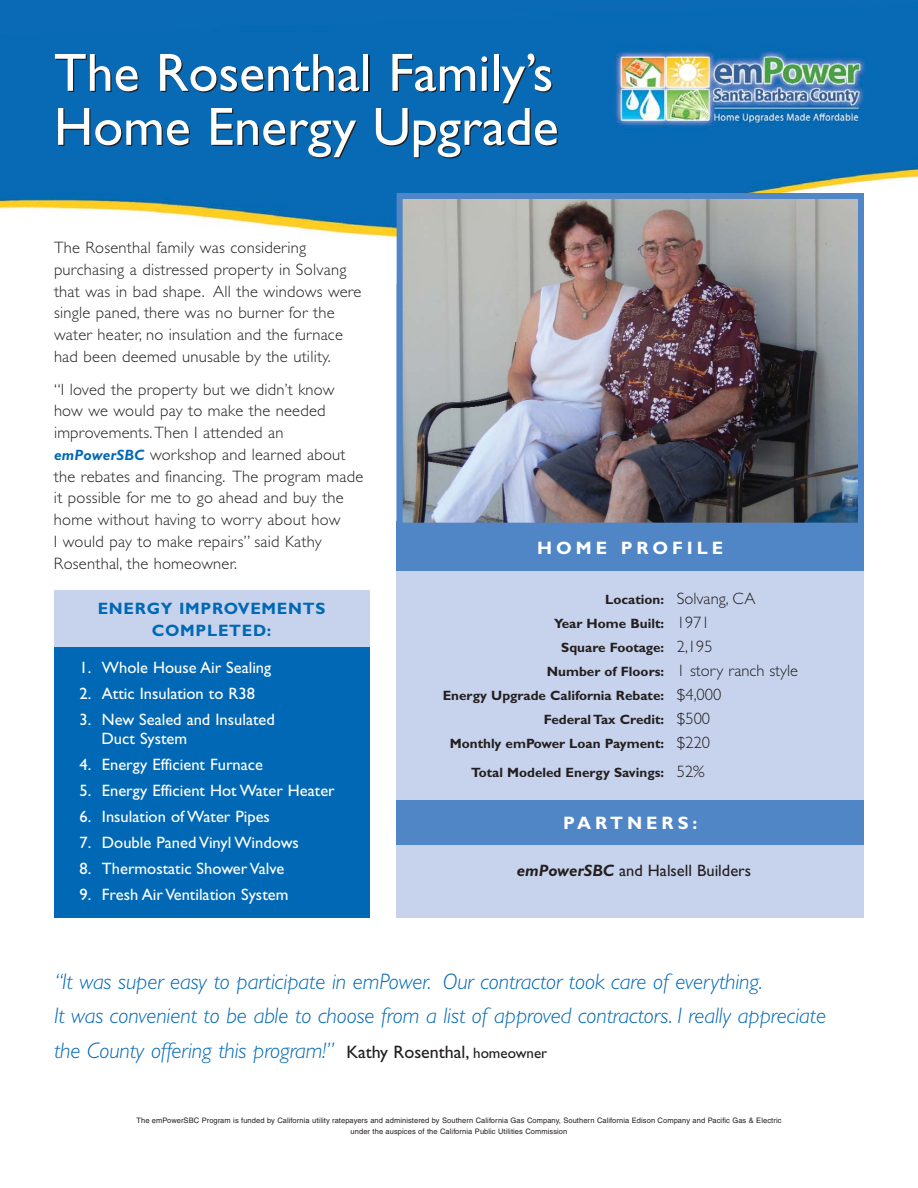
<style>
.page{position:relative;width:918px;height:1188px;background:#fff}
.page>*{position:absolute;margin:0;border:0;box-sizing:border-box;transform-origin:0 0}
.t1{font:54px/54px "Gill Sans";color:#fff}
.t2{font:italic 300 22.5px/34.5px "Gill Sans";letter-spacing:-.005em;color:#0068b5}
.t3{font:700 18px "Gill Sans";letter-spacing:.22em;color:#fff}
.t4{font:300 16.5px/21.8px "Gill Sans";letter-spacing:.015em;color:#231f20}
.t5{font:16.5px/19.5px "Gill Sans";color:#fff}
.t6{font:700 16.5px/22.5px "Gill Sans";letter-spacing:.045em;color:#0068b5;text-align:center}
.t7{font:16.5px "Gill Sans";color:#231f20}
.t8{font:700 13.5px/24px "Gill Sans";color:#231f20;text-align:center}
.t9{font:7.5px/10.5px "Helvetica";letter-spacing:.01em;color:#231f20;text-align:center}
.s1{font-weight:700;font-style:italic;font-size:15px;color:#0068b5}
.s2{font-weight:700;font-size:13.5px}
.s3{font-weight:300;font-size:16.5px}
.s4{font-weight:700;font-style:italic}
.s5{font-weight:400;font-style:normal;font-size:18px;color:#231f20}
.s6{font-weight:400;font-style:normal;font-size:15px;color:#231f20}
</style>
<div class="page">
<img style="left:0;top:0;width:918px;height:297px">
<div style="left:397px;top:284px;width:467px;height:634px;background:#c7d3ec"></div>
<div style="left:397px;top:521px;width:467px;height:50px;background:#5086c6"></div>
<div style="left:54px;top:605px;width:315px;height:313px;background:#0068b5"></div>
<div style="left:54px;top:590px;width:315px;height:57px;background:#c7d3ec"></div>
<img style="left:404px;top:200px;width:453px;height:322px">
<div style="left:397px;top:193px;width:467px;height:336px;border:6px solid #5086c6"></div>
<div style="left:397px;top:800px;width:467px;height:45px;background:#5086c6"></div>
<h1 class="t1" style="left:54px;top:52px;width:506px">The Rosenthal Family’s<br>Home Energy Upgrade</h1>
<p class="t4" style="left:54px;top:239px;width:309px">The Rosenthal family was considering purchasing a distressed property in Solvang that was in bad shape. All the windows were single paned, there was no burner for the water heater, no insulation and the furnace had been deemed unusable by the utility.</p>
<p class="t4" style="left:54px;top:380px;width:311px">“I loved the property but we didn’t know how we would pay to make the needed improvements.Then I attended an <span class="s1">emPowerSBC</span> workshop and learned about the rebates and financing. The program made it possible for me to go ahead and buy the home without having to worry about how<br>I would pay to make repairs” said Kathy Rosenthal, the homeowner.</p>
<p class="t6" style="left:98px;top:599px;width:229px">ENERGY IMPROVEMENTS<br>COMPLETED:</p>
<p class="t5" style="left:79px;top:660px;width:193px">1. Whole House Air Sealing</p>
<p class="t5" style="left:79px;top:686px;width:177px">2. Attic Insulation to R38</p>
<p class="t5" style="left:102px;top:712px;width:175px;text-indent:-22px">3. New Sealed and Insulated<br>Duct System</p>
<p class="t5" style="left:79px;top:757px;width:185px">4. Energy Efficient Furnace</p>
<p class="t5" style="left:79px;top:783px;width:257px">5. Energy Efficient Hot Water Heater</p>
<p class="t5" style="left:79px;top:809px;width:192px">6. Insulation of Water Pipes</p>
<p class="t5" style="left:79px;top:835px;width:221px">7. Double Paned Vinyl Windows</p>
<p class="t5" style="left:79px;top:861px;width:206px">8. Thermostatic Shower Valve</p>
<p class="t5" style="left:79px;top:887px;width:211px">9. Fresh Air Ventilation System</p>
<p class="t3" style="left:537px;top:542px;width:188px">HOME PROFILE</p>
<p class="t4" style="left:605px;top:589px;width:152px"><span class="s2">Location:</span> Solvang, CA</p>
<p class="t8" style="left:554px;top:613px;width:160px">Year Home Built: <span class="s3">1971<br></span>Square Footage: <span class="s3">2,195</span></p>
<p class="t4" style="left:547px;top:662px;width:253px"><span class="s2">Number of Floors:</span> 1 story ranch style</p>
<p class="t8" style="left:443px;top:685px;width:280px">Energy Upgrade California Rebate: <span class="s3">$4,000</span></p>
<p class="t8" style="left:544px;top:709px;width:168px">Federal Tax Credit: <span class="s3">$500</span></p>
<p class="t8" style="left:450px;top:733px;width:262px">Monthly emPower Loan Payment: <span class="s3">$220</span></p>
<p class="t8" style="left:471px;top:762px;width:235px">Total Modeled Energy Savings: <span class="s3">52%</span></p>
<p class="t3" style="left:563px;top:817px;width:136px">PARTNERS:</p>
<p class="t7" style="left:517px;top:865px;width:236px"><span class="s4">emPowerSBC</span> and Halsell Builders</p>
<p class="t2" style="left:54px;top:966px;width:774px">“It was super easy to participate in emPower. Our contractor took care of everything.<br>It was convenient to be able to choose from a list of approved contractors. I really appreciate the County offering this program!” <span class="s5">Kathy Rosenthal,</span> <span class="s6">homeowner</span></p>
<p class="t9" style="left:136px;top:1116px;width:647px">The emPowerSBC Program is funded by California utility ratepayers and administered by Southern California Gas Company, Southern California Edison Company and Pacific Gas &amp; Electric under the auspices of the California Public Utilities Commission</p>
</div>
